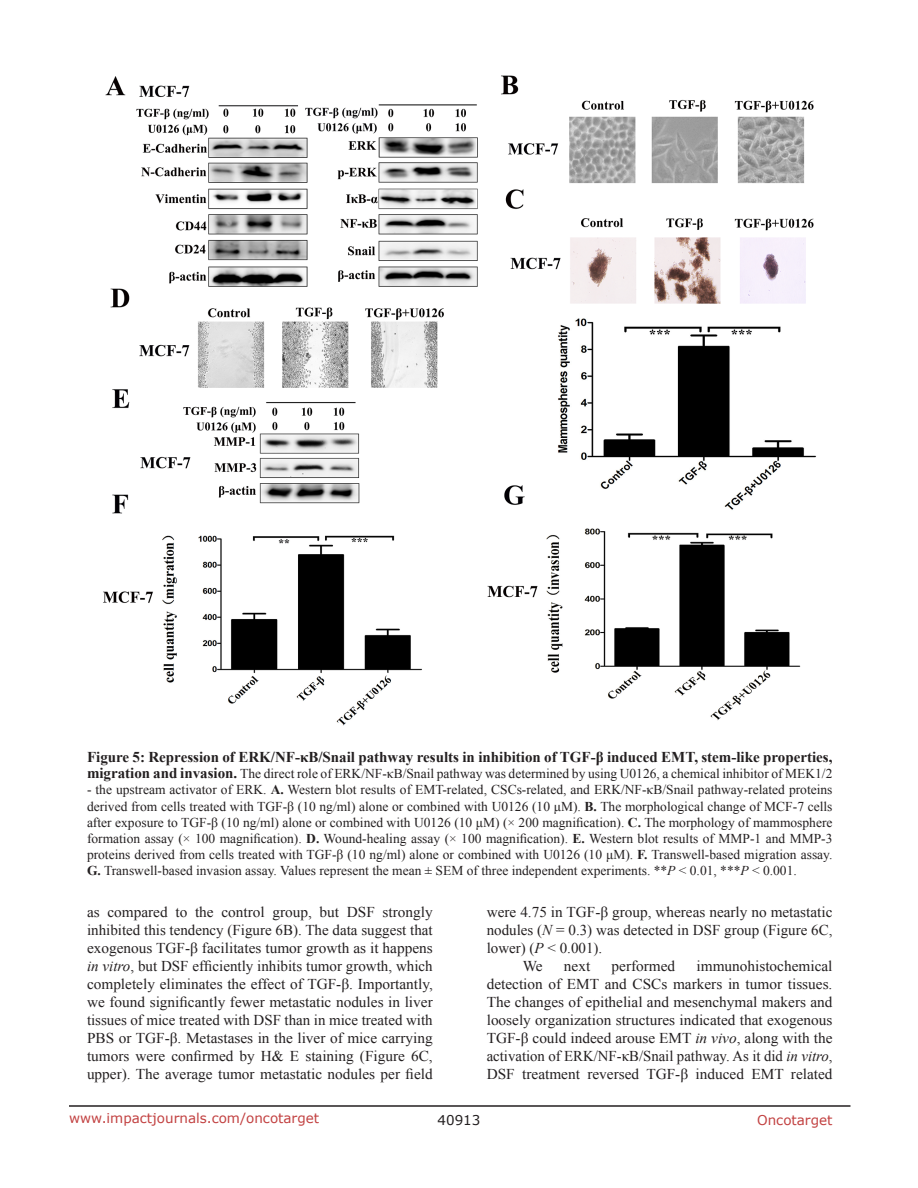
<style>
.page{position:relative;width:918px;height:1188px;background:#fff}
.page>*{position:absolute;margin:0;border:0;box-sizing:border-box;transform-origin:0 0}
.BodyText{font:15px/18px "Times New Roman";color:#231f20;text-align:justify}
.FigureText{font:700 15px "Times New Roman";color:#231f20}
.FigureText-2{font:13.5px/16.2px "Times New Roman";color:#231f20;text-align:justify}
.t1{font:13.5px "Verdana";color:#c24141}
.t2{font:13.5px "Verdana";color:#231f20}
.s1{font-weight:700;font-size:15px}
.s2{font-weight:700}
.s3{font-style:italic}
</style>
<div class="page">
<hr style="left:69px;top:1105px;width:781px;height:2px;background:#231f20">
<img style="left:103px;top:75px;width:713px;height:651px">
<p class="FigureText" style="left:87px;top:747px;width:747px">Figure 5: Repression of ERK/NF-κB/Snail pathway results in inhibition of TGF-β induced EMT, stem-like properties,</p>
<p class="FigureText-2" style="left:87px;top:765px;width:747px"><span class="s1">migration and invasion.</span> The direct role of ERK/NF-κB/Snail pathway was determined by using U0126, a chemical inhibitor of MEK1/2</p>
<p class="FigureText-2" style="left:87px;top:782px;width:747px">- the upstream activator of ERK. <span class="s2">A.</span> Western blot results of EMT-related, CSCs-related, and ERK/NF-κB/Snail pathway-related proteins derived from cells treated with TGF-β (10 ng/ml) alone or combined with U0126 (10 μM). <span class="s2">B.</span> The morphological change of MCF-7 cells after exposure to TGF-β (10 ng/ml) alone or combined with U0126 (10 μM) (× 200 magnification). <span class="s2">C.</span> The morphology of mammosphere formation assay (× 100 magnification). <span class="s2">D.</span> Wound-healing assay (× 100 magnification). <span class="s2">E.</span> Western blot results of MMP-1 and MMP-3 proteins derived from cells treated with TGF-β (10 ng/ml) alone or combined with U0126 (10 μM). <span class="s2">F.</span> Transwell-based migration assay.<br><span class="s2">G.</span> Transwell-based invasion assay. Values represent the mean ± SEM of three independent experiments. **<span class="s3">P</span> &lt; 0.01, ***<span class="s3">P</span> &lt; 0.001.</p>
<p class="BodyText" style="left:87px;top:903px;width:347px">as compared to the control group, but DSF strongly inhibited this tendency (Figure 6B). The data suggest that exogenous TGF-β facilitates tumor growth as it happens <span class="s3">in vitro</span>, but DSF efficiently inhibits tumor growth, which completely eliminates the effect of TGF-β. Importantly, we found significantly fewer metastatic nodules in liver tissues of mice treated with DSF than in mice treated with PBS or TGF-β. Metastases in the liver of mice carrying tumors were confirmed by H&amp; E staining (Figure 6C, upper). The average tumor metastatic nodules per field</p>
<p class="BodyText" style="left:487px;top:903px;width:347px">were 4.75 in TGF-β group, whereas nearly no metastatic nodules (<span class="s3">N</span> = 0.3) was detected in DSF group (Figure 6C, lower) (<span class="s3">P</span> &lt; 0.001).</p>
<p class="BodyText" style="left:487px;top:957px;width:347px;text-indent:210px">immunohistochemical detection of EMT and CSCs markers in tumor tissues.<br>The changes of epithelial and mesenchymal makers and loosely organization structures indicated that exogenous TGF-β could indeed arouse EMT <span class="s3">in vivo</span>, along with the activation of ERK/NF-κB/Snail pathway. As it did <span class="s3">in vitro</span>, DSF treatment reversed TGF-β induced EMT related</p>
<p class="BodyText" style="left:523px;top:957px;width:22px">We</p>
<p class="BodyText" style="left:564px;top:957px;width:28px">next</p>
<p class="BodyText" style="left:612px;top:957px;width:65px">performed</p>
<p class="t1" style="left:69px;top:1109px;width:252px">www.impactjournals.com/oncotarget</p>
<p class="t2" style="left:438px;top:1111px;width:44px">40913</p>
<p class="t1" style="left:757px;top:1111px;width:77px">Oncotarget</p>
</div>
